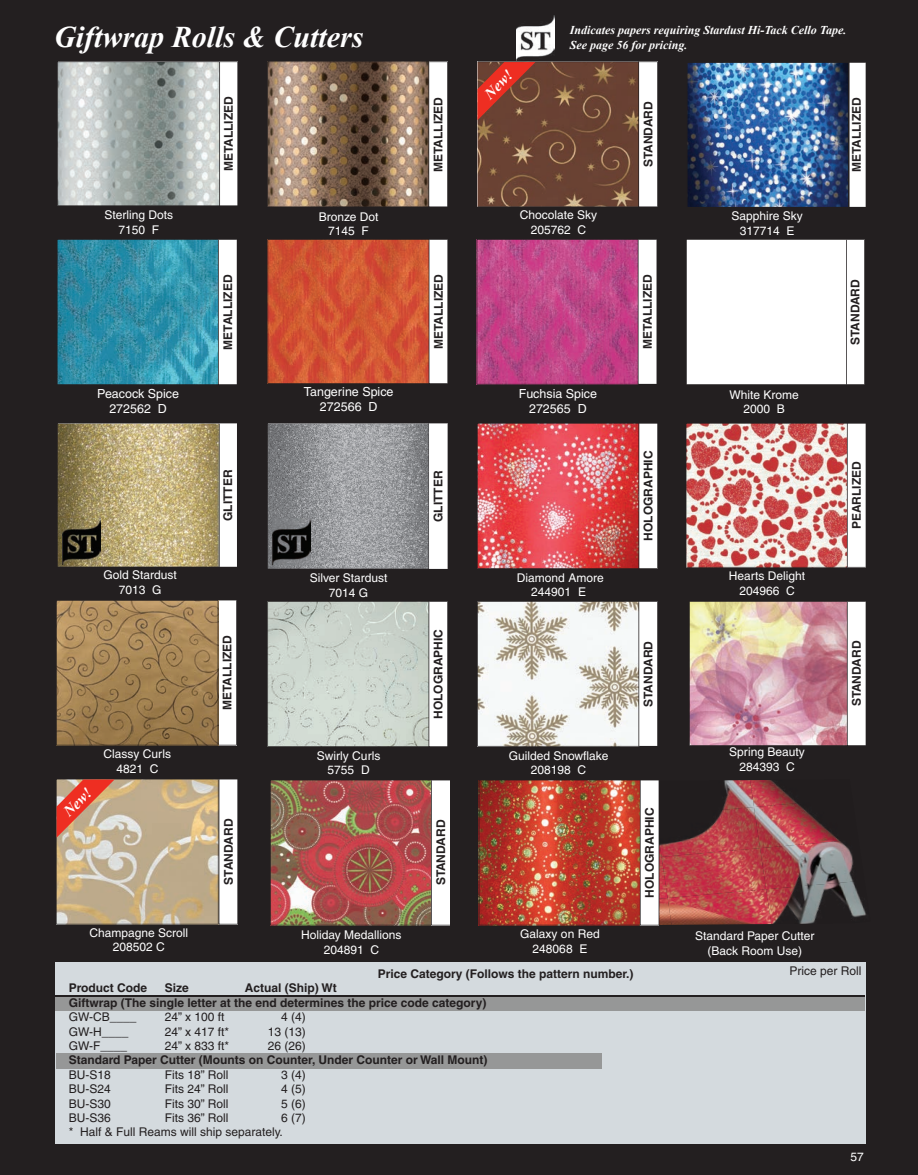
<style>
.page{position:relative;width:918px;height:1175px;background:#fff}
.page>*{position:absolute;margin:0;border:0;box-sizing:border-box;transform-origin:0 0}
.t1{font:italic 700 30px "Times New Roman";color:#fff}
.t2{font:italic 700 15px "Times New Roman";color:#fff}
.t3{font:12.45px/15px "Helvetica LT Pro";color:#fff;text-align:center}
.t4{font:700 12px/14.4px "Helvetica LT Pro";color:#231f20}
.t5{font:12px/14.4px "Helvetica LT Pro";color:#fff;text-align:center}
.t6{font:12px/14.4px "Helvetica LT Pro";color:#231f20}
.t7{font:italic 700 12px/14.4px "Times New Roman";color:#fff}
</style>
<div class="page">
<div style="left:0;top:0;width:918px;height:1174px;background:#231f20"></div>
<div style="left:55px;top:961px;width:810px;height:182px;background:#d4dade"></div>
<div style="left:55px;top:994px;width:810px;height:16px;background:#969797"></div>
<hr style="left:55px;top:994px;width:810px;height:2px;background:#231f20">
<div style="left:56px;top:1053px;width:546px;height:15px;background:#969797"></div>
<img style="left:723px;top:780px;width:27px;height:27px">
<img style="left:750px;top:780px;width:41px;height:27px">
<img style="left:659px;top:807px;width:95px;height:49px">
<img style="left:754px;top:798px;width:84px;height:50px">
<img style="left:661px;top:848px;width:99px;height:50px">
<img style="left:760px;top:839px;width:93px;height:50px">
<img style="left:659px;top:898px;width:9px;height:27px">
<img style="left:668px;top:889px;width:101px;height:36px">
<img style="left:766px;top:880px;width:100px;height:44px">
<svg style="left:267px;top:601px;width:181px;height:146px;background:#ccd4cc"></svg>
<svg style="left:56px;top:600px;width:181px;height:145px;background:#a88c63"></svg>
<div style="left:686px;top:239px;width:179px;height:146px;background:#fff"></div>
<img style="left:270px;top:780px;width:180px;height:145px">
<svg style="left:686px;top:423px;width:180px;height:144px;background:#dca6a3"></svg>
<img style="left:687px;top:62px;width:179px;height:145px">
<img style="left:477px;top:423px;width:181px;height:146px">
<img style="left:689px;top:601px;width:177px;height:145px">
<svg style="left:267px;top:61px;width:181px;height:146px;background:#97806e"></svg>
<svg style="left:57px;top:61px;width:181px;height:145px;background:#b6bcbb"></svg>
<svg style="left:57px;top:423px;width:180px;height:144px;background:#b7a87e"></svg>
<svg style="left:477px;top:601px;width:181px;height:145px;background:#e2e0db"></svg>
<svg style="left:57px;top:239px;width:180px;height:146px;background:#469aaf"></svg>
<svg style="left:267px;top:239px;width:181px;height:145px;background:#d26547"></svg>
<svg style="left:477px;top:239px;width:180px;height:145px;background:#c35791"></svg>
<svg style="left:267px;top:423px;width:181px;height:146px;background:#9d9ea1"></svg>
<img style="left:272px;top:519px;width:39px;height:45px">
<img style="left:479px;top:780px;width:180px;height:145px">
<img style="left:62px;top:519px;width:39px;height:45px">
<img style="left:516px;top:16px;width:38px;height:45px">
<svg style="left:477px;top:61px;width:181px;height:146px;background:#83594a"></svg>
<svg style="left:56px;top:779px;width:182px;height:145px;background:#ccb297"></svg>
<h1 class="t1" style="left:54px;top:16px;width:311px">Giftwrap Rolls &amp; Cutters</h1>
<p class="t7" style="left:570px;top:23px;width:278px">Indicates papers requiring Stardust Hi-Tack Cello Tape.<br>See page 56 for pricing.</p>
<p class="t4" style="left:221px;top:171px;width:76px;rotate:-90deg">METALLIZED</p>
<p class="t4" style="left:431px;top:172px;width:76px;rotate:-90deg">METALLIZED</p>
<p class="t2" style="left:479px;top:89px;width:35px;rotate:-45deg">New!</p>
<p class="t4" style="left:641px;top:167px;width:67px;rotate:-90deg">STANDARD</p>
<p class="t4" style="left:850px;top:172px;width:76px;rotate:-90deg">METALLIZED</p>
<p class="t5" style="left:104px;top:208px;width:70px">Sterling Dots<br>7150 F</p>
<p class="t5" style="left:319px;top:209px;width:61px">Bronze Dot<br>7145 F</p>
<p class="t5" style="left:520px;top:208px;width:79px">Chocolate Sky<br>205762 C</p>
<p class="t5" style="left:731px;top:209px;width:73px">Sapphire Sky<br>317714 E</p>
<p class="t4" style="left:221px;top:349px;width:76px;rotate:-90deg">METALLIZED</p>
<p class="t4" style="left:431px;top:349px;width:76px;rotate:-90deg">METALLIZED</p>
<p class="t4" style="left:640px;top:349px;width:76px;rotate:-90deg">METALLIZED</p>
<p class="t4" style="left:848px;top:345px;width:67px;rotate:-90deg">STANDARD</p>
<p class="t3" style="left:97px;top:386px;width:83px">Peacock Spice<br>272562 D</p>
<p class="t3" style="left:304px;top:384px;width:91px">Tangerine Spice<br>272566 D</p>
<p class="t3" style="left:519px;top:386px;width:80px">Fuchsia Spice<br>272565 D</p>
<p class="t5" style="left:729px;top:387px;width:71px">White Krome<br>2000 B</p>
<p class="t4" style="left:221px;top:521px;width:53px;rotate:-90deg">GLITTER</p>
<p class="t4" style="left:431px;top:522px;width:53px;rotate:-90deg">GLITTER</p>
<p class="t4" style="left:641px;top:541px;width:91px;rotate:-90deg">HOLOGRAPHIC</p>
<p class="t4" style="left:850px;top:529px;width:70px;rotate:-90deg">PEARLIZED</p>
<p class="t5" style="left:103px;top:567px;width:75px">Gold Stardust<br>7013 G</p>
<p class="t5" style="left:310px;top:570px;width:79px">Silver Stardust<br>7014 G</p>
<p class="t5" style="left:517px;top:570px;width:88px">Diamond Amore<br>244901 E</p>
<p class="t5" style="left:729px;top:568px;width:78px">Hearts Delight<br>204966 C</p>
<p class="t4" style="left:220px;top:710px;width:76px;rotate:-90deg">METALLIZED</p>
<p class="t4" style="left:431px;top:719px;width:91px;rotate:-90deg">HOLOGRAPHIC</p>
<p class="t4" style="left:641px;top:707px;width:67px;rotate:-90deg">STANDARD</p>
<p class="t4" style="left:850px;top:706px;width:67px;rotate:-90deg">STANDARD</p>
<p class="t5" style="left:104px;top:747px;width:69px">Classy Curls<br>4821 C</p>
<p class="t5" style="left:317px;top:748px;width:65px">Swirly Curls<br>5755 D</p>
<p class="t5" style="left:509px;top:748px;width:101px">Guilded Snowflake<br>208198 C</p>
<p class="t5" style="left:729px;top:744px;width:77px">Spring Beauty<br>284393 C</p>
<p class="t2" style="left:59px;top:806px;width:35px;rotate:-45deg">New!</p>
<p class="t4" style="left:221px;top:884px;width:67px;rotate:-90deg">STANDARD</p>
<p class="t4" style="left:434px;top:885px;width:67px;rotate:-90deg">STANDARD</p>
<p class="t4" style="left:643px;top:897px;width:91px;rotate:-90deg">HOLOGRAPHIC</p>
<p class="t5" style="left:89px;top:925px;width:100px">Champagne Scroll<br>208502 C</p>
<p class="t5" style="left:301px;top:927px;width:102px">Holiday Medallions<br>204891 C</p>
<p class="t5" style="left:520px;top:927px;width:81px">Galaxy on Red<br>248068 E</p>
<p class="t5" style="left:695px;top:929px;width:121px">Standard Paper Cutter (Back Room Use)</p>
<p class="t4" style="left:378px;top:966px;width:257px">Price Category (Follows the pattern number.)</p>
<p class="t4" style="left:69px;top:981px;width:419px;text-indent:176px">Actual (Ship) Wt<br>Giftwrap (The single letter at the end determines the price code category)</p>
<p class="t6" style="left:69px;top:1009px;width:69px">GW-CB____</p>
<p class="t6" style="left:165px;top:1009px;width:61px">24” x 100 ft</p>
<p class="t6" style="left:281px;top:1009px;width:26px">4 (4)</p>
<p class="t6" style="left:69px;top:1024px;width:61px">GW-H____</p>
<p class="t6" style="left:165px;top:1024px;width:66px">24” x 417 ft*</p>
<p class="t6" style="left:268px;top:1024px;width:40px">13 (13)</p>
<p class="t6" style="left:69px;top:1038px;width:60px">GW-F____</p>
<p class="t6" style="left:165px;top:1038px;width:66px">24” x 833 ft*</p>
<p class="t6" style="left:268px;top:1038px;width:40px">26 (26)</p>
<p class="t4" style="left:69px;top:1053px;width:420px">Standard Paper Cutter (Mounts on Counter, Under Counter or Wall Mount)</p>
<p class="t6" style="left:69px;top:1067px;width:43px">BU-S18</p>
<p class="t6" style="left:165px;top:1067px;width:65px">Fits 18” Roll</p>
<p class="t6" style="left:281px;top:1067px;width:26px">3 (4)</p>
<p class="t6" style="left:69px;top:1081px;width:43px">BU-S24</p>
<p class="t6" style="left:165px;top:1081px;width:65px">Fits 24” Roll</p>
<p class="t6" style="left:281px;top:1081px;width:26px">4 (5)</p>
<p class="t6" style="left:69px;top:1096px;width:43px">BU-S30</p>
<p class="t6" style="left:165px;top:1096px;width:65px">Fits 30” Roll</p>
<p class="t6" style="left:281px;top:1096px;width:26px">5 (6)</p>
<p class="t6" style="left:69px;top:1110px;width:43px">BU-S36</p>
<p class="t6" style="left:165px;top:1110px;width:65px">Fits 36” Roll</p>
<p class="t4" style="left:69px;top:981px;width:80px">Product Code</p>
<p class="t4" style="left:165px;top:981px;width:26px">Size</p>
<p class="t6" style="left:69px;top:1110px;width:238px;text-indent:212px">6 (7) * Half &amp; Full Reams will ship separately.</p>
<p class="t6" style="left:789px;top:963px;width:74px">Price per Roll</p>
<p class="t5" style="left:850px;top:1149px;width:15px">57</p>
</div>
